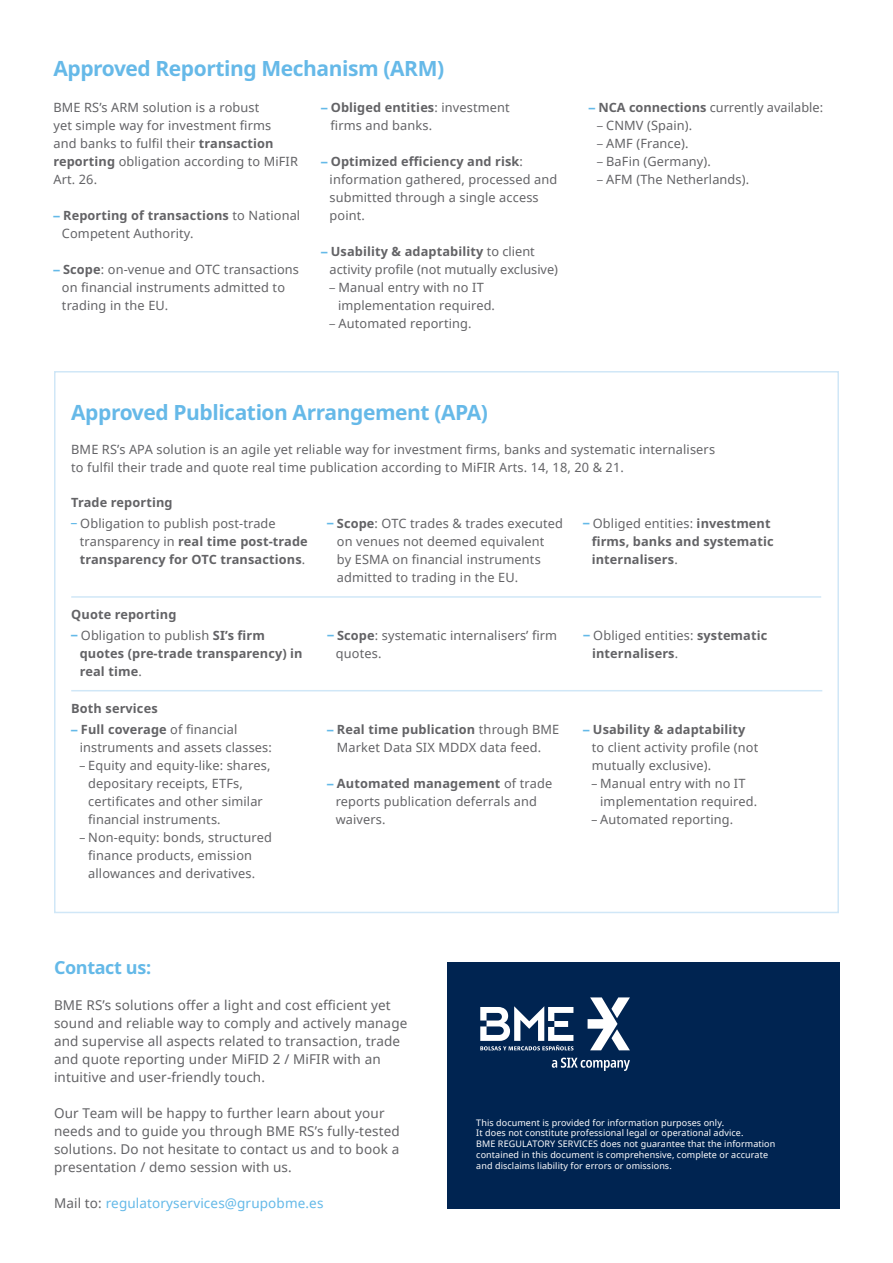
<style>
.page{position:relative;width:893px;height:1263px;background:#fff}
.page>*{position:absolute;margin:0;border:0;box-sizing:border-box;transform-origin:0 0}
.t1{font:700 21px "Noto Sans";letter-spacing:-.02em;color:#66b9e8}
.t2{font:700 18px "Noto Sans";letter-spacing:-.02em;color:#64b9e8}
.t3{font:13.5px/18px "Noto Sans";letter-spacing:.01em;color:#636366}
.t4{font:13.5px "Noto Sans";letter-spacing:.01em;color:#64b9e8}
.t5{font:12.75px/18px "Noto Sans";letter-spacing:.01em;color:#636366}
.t6{font:700 12.75px/18px "Noto Sans";letter-spacing:.01em;color:#636366}
.t7{font:9px/10.8px "Noto Sans";letter-spacing:.01em;color:#fff}
.s1{font-weight:700}
.s2{font-weight:400}
.s3{color:#636366}
</style>
<div class="page">
<div style="left:447px;top:962px;width:392px;height:247px;background:#002451"></div>
<hr style="left:72px;top:690px;width:750px;height:1px;background:#d0e7f7">
<hr style="left:72px;top:596px;width:748px;height:2px;background:#d0e7f7">
<svg style="left:552px;top:1057px;width:78px;height:14px"></svg>
<svg style="left:588px;top:997px;width:42px;height:53px"></svg>
<svg style="left:480px;top:1006px;width:93px;height:44px"></svg>
<p class="t1" style="left:53px;top:57px;width:392px">Approved Reporting Mechanism (ARM)</p>
<p class="t5" style="left:53px;top:98px;width:246px">BME RS’s ARM solution is a robust<br>yet simple way for investment firms<br>and banks to fulfil their <span class="s1">transaction reporting</span> obligation according to MiFIR<br>Art. 26.</p>
<p class="t5" style="left:62px;top:206px;width:240px;text-indent:-9px"><sup>_</sup> <span class="s1">Reporting of transactions</span> to National<br>Competent Authority.</p>
<p class="t5" style="left:62px;top:260px;width:239px;text-indent:-9px"><sup>_</sup> <span class="s1">Scope</span>: on-venue and OTC transactions on financial instruments admitted to trading in the EU.</p>
<p class="t6" style="left:321px;top:99px;width:190px"><sup>_</sup> Obliged entities<span class="s2">: investment</span></p>
<p class="t5" style="left:331px;top:116px;width:103px">firms and banks.</p>
<p class="t5" style="left:330px;top:152px;width:229px;text-indent:-9px"><sup>_</sup> <span class="s1">Optimized efficiency and risk</span>: information gathered, processed and submitted through a single access point.</p>
<p class="t5" style="left:330px;top:242px;width:230px;text-indent:-9px"><sup>_</sup> <span class="s1">Usability &amp; adaptability</span> to client activity profile (not mutually exclusive)</p>
<p class="t5" style="left:338px;top:278px;width:158px;text-indent:-9px">_ Manual entry with no IT implementation required.</p>
<p class="t5" style="left:330px;top:314px;width:143px">_ Automated reporting.</p>
<p class="t5" style="left:589px;top:98px;width:236px"><sup>_</sup> <span class="s1">NCA connections</span> currently available:</p>
<p class="t5" style="left:597px;top:116px;width:97px">_ CNMV (Spain).</p>
<p class="t5" style="left:597px;top:134px;width:93px">_ AMF (France).</p>
<p class="t5" style="left:597px;top:152px;width:115px">_ BaFin (Germany).</p>
<p class="t5" style="left:597px;top:170px;width:153px">_ AFM (The Netherlands).</p>
<p class="t1" style="left:71px;top:401px;width:418px">Approved Publication Arrangement (APA)</p>
<p class="t5" style="left:71px;top:440px;width:645px">BME RS’s APA solution is an agile yet reliable way for investment firms, banks and systematic internalisers to fulfil their trade and quote real time publication according to MiFIR Arts. 14, 18, 20 &amp; 21.</p>
<p class="t6" style="left:71px;top:493px;width:103px">Trade reporting</p>
<p class="t6" style="left:80px;top:514px;width:230px;text-indent:-9px"><sup>_</sup> <span class="s2">Obligation to publish post-trade transparency in</span> real time post-trade transparency for OTC transactions<span class="s2">.</span></p>
<p class="t5" style="left:337px;top:514px;width:228px;text-indent:-10px"><sup>_</sup> <span class="s1">Scope</span>: OTC trades &amp; trades executed on venues not deemed equivalent<br>by ESMA on financial instruments admitted to trading in the EU.</p>
<p class="t6" style="left:592px;top:514px;width:183px;text-indent:-9px"><sup>_</sup> <span class="s2">Obliged entities:</span> investment firms, banks and systematic internalisers<span class="s2">.</span></p>
<p class="t6" style="left:71px;top:605px;width:107px">Quote reporting</p>
<p class="t6" style="left:80px;top:626px;width:224px;text-indent:-9px"><sup>_</sup> <span class="s2">Obligation to publish</span> SI’s firm quotes (pre-trade transparency) in real time<span class="s2">.</span></p>
<p class="t5" style="left:336px;top:626px;width:223px;text-indent:-9px"><sup>_</sup> <span class="s1">Scope</span>: systematic internalisers’ firm quotes.</p>
<p class="t6" style="left:592px;top:626px;width:177px;text-indent:-9px"><sup>_</sup> <span class="s2">Obliged entities:</span> systematic internalisers<span class="s2">.</span></p>
<p class="t6" style="left:71px;top:700px;width:88px">Both services</p>
<p class="t5" style="left:80px;top:720px;width:194px;text-indent:-9px"><sup>_</sup> <span class="s1">Full coverage</span> of financial instruments and assets classes:</p>
<p class="t5" style="left:88px;top:756px;width:184px;text-indent:-9px"><sup>_</sup> Equity and equity-like: shares, depositary receipts, ETFs, certificates and other similar financial instruments.</p>
<p class="t5" style="left:88px;top:828px;width:185px;text-indent:-9px"><sup>_</sup> Non-equity: bonds, structured finance products, emission allowances and derivatives.</p>
<p class="t5" style="left:337px;top:720px;width:224px;text-indent:-10px"><sup>_</sup> <span class="s1">Real time publication</span> through BME<br>Market Data SIX MDDX data feed.</p>
<p class="t5" style="left:336px;top:774px;width:218px;text-indent:-9px"><sup>_</sup> <span class="s1">Automated management</span> of trade reports publication deferrals and waivers.</p>
<p class="t5" style="left:592px;top:720px;width:168px;text-indent:-9px"><sup>_</sup> <span class="s1">Usability &amp; adaptability </span>to client activity profile (not mutually exclusive).</p>
<p class="t5" style="left:600px;top:774px;width:158px;text-indent:-9px"><sup>_</sup> Manual entry with no IT implementation required.</p>
<p class="t5" style="left:592px;top:810px;width:143px"><sup>_</sup> Automated reporting.</p>
<p class="t2" style="left:54px;top:957px;width:99px">Contact us:</p>
<p class="t3" style="left:54px;top:996px;width:355px">BME RS’s solutions offer a light and cost efficient yet sound and reliable way to comply and actively manage and supervise all aspects related to transaction, trade and quote reporting under MiFID 2 / MiFIR with an intuitive and user-friendly touch.</p>
<p class="t3" style="left:54px;top:1104px;width:347px">Our Team will be happy to further learn about your needs and to guide you through BME RS’s fully-tested solutions. Do not hesitate to contact us and to book a presentation / demo session with us.</p>
<p class="t4" style="left:54px;top:1194px;width:271px"><span class="s3">Mail to:</span> regulatoryservices@grupobme.es</p>
<p class="t7" style="left:476px;top:1117px;width:249px">This document is provided for information purposes only.</p>
<p class="t7" style="left:476px;top:1127px;width:301px">It does not constitute professional legal or operational advice.<br>BME REGULATORY SERVICES does not guarantee that the information contained in this document is comprehensive, complete or accurate and disclaims liability for errors or omissions.</p>
</div>
